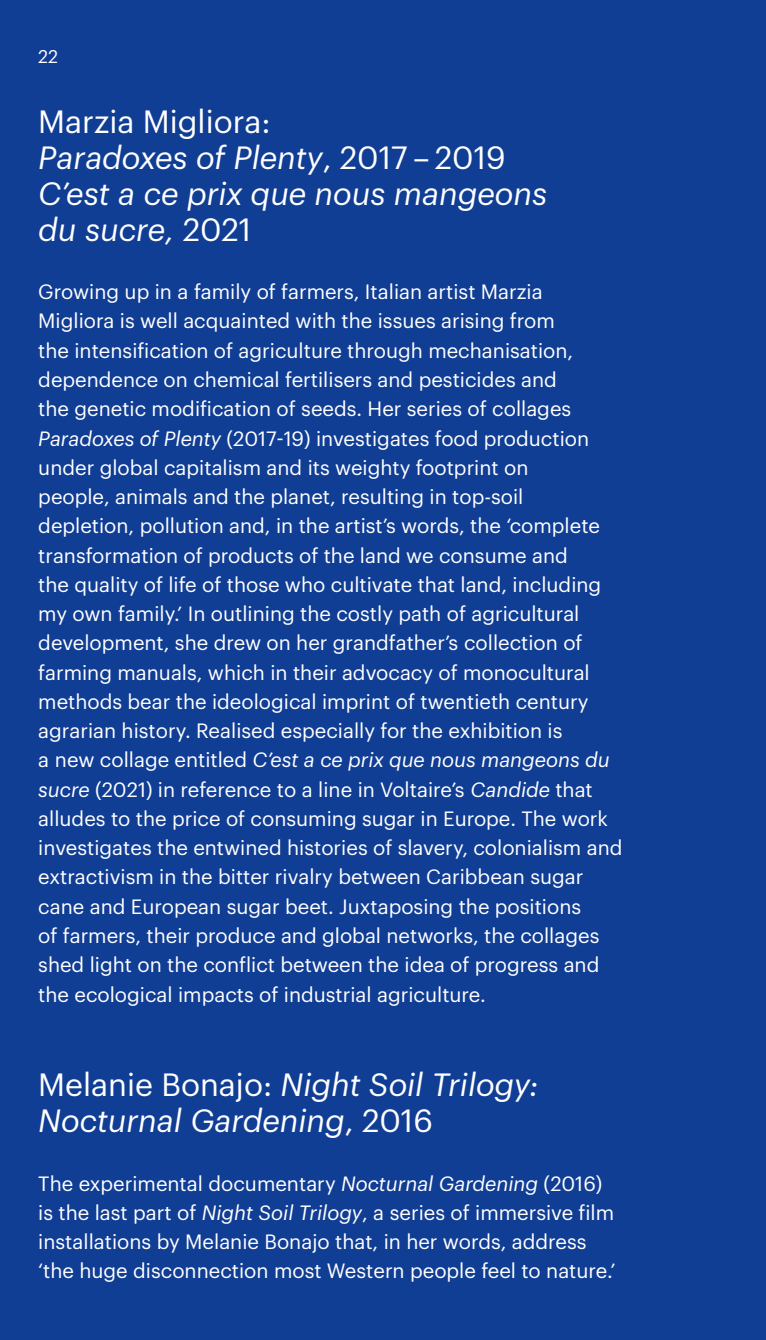
<style>
.page{position:relative;width:766px;height:1340px;background:#fff}
.page>*{position:absolute;margin:0;border:0;box-sizing:border-box;transform-origin:0 0}
.velke_meno_autora{font:italic 31.5px/36px "Graphik";color:#fff}
.t1{font:20.25px/29.2px "Graphik";color:#fff}
.t2{font:18px "Graphik";color:#fff}
.s1{font-style:normal}
.s2{font-style:italic}
</style>
<div class="page">
<div style="left:0;top:0;width:765px;height:1339px;background:#113e95"></div>
<hr style="left:765px;top:0;width:1px;height:1339px;background:#777b80">
<p class="t2" style="left:38px;top:43px;width:21px">22</p>
<p class="velke_meno_autora" style="left:38px;top:101px;width:510px"><span class="s1">Marzia Migliora:<br></span>Paradoxes of Plenty<span class="s1">, 2017 – 2019<br></span>C’est a ce prix que nous mangeons du sucre, <span class="s1">2021</span></p>
<p class="t1" style="left:38px;top:275px;width:585px">Growing up in a family of farmers, Italian artist Marzia Migliora is well acquainted with the issues arising from<br>the intensification of agriculture through mechanisation, dependence on chemical fertilisers and pesticides and<br>the genetic modification of seeds. Her series of collages <span class="s2">Paradoxes of Plenty</span> (2017-19) investigates food production under global capitalism and its weighty footprint on<br>people, animals and the planet, resulting in top-soil depletion, pollution and, in the artist’s words, the ‘complete transformation of products of the land we consume and<br>the quality of life of those who cultivate that land, including my own family.’ In outlining the costly path of agricultural development, she drew on her grandfather’s collection of farming manuals, which in their advocacy of monocultural methods bear the ideological imprint of twentieth century agrarian history. Realised especially for the exhibition is<br>a new collage entitled <span class="s2">C’est a ce prix que nous mangeons du sucre</span> (2021) in reference to a line in Voltaire’s <span class="s2">Candide</span> that alludes to the price of consuming sugar in Europe. The work investigates the entwined histories of slavery, colonialism and extractivism in the bitter rivalry between Caribbean sugar cane and European sugar beet. Juxtaposing the positions<br>of farmers, their produce and global networks, the collages shed light on the conflict between the idea of progress and the ecological impacts of industrial agriculture.</p>
<p class="velke_meno_autora" style="left:38px;top:1064px;width:502px"><span class="s1">Melanie Bonajo:</span> Night Soil Trilogy:<br>Nocturnal Gardening<span class="s1">, 2016</span></p>
<p class="t1" style="left:38px;top:1166px;width:578px">The experimental documentary <span class="s2">Nocturnal Gardening</span> (2016) is the last part of <span class="s2">Night Soil Trilogy</span>, a series of immersive film installations by Melanie Bonajo that, in her words, address ‘the huge disconnection most Western people feel to nature.’</p>
</div>
